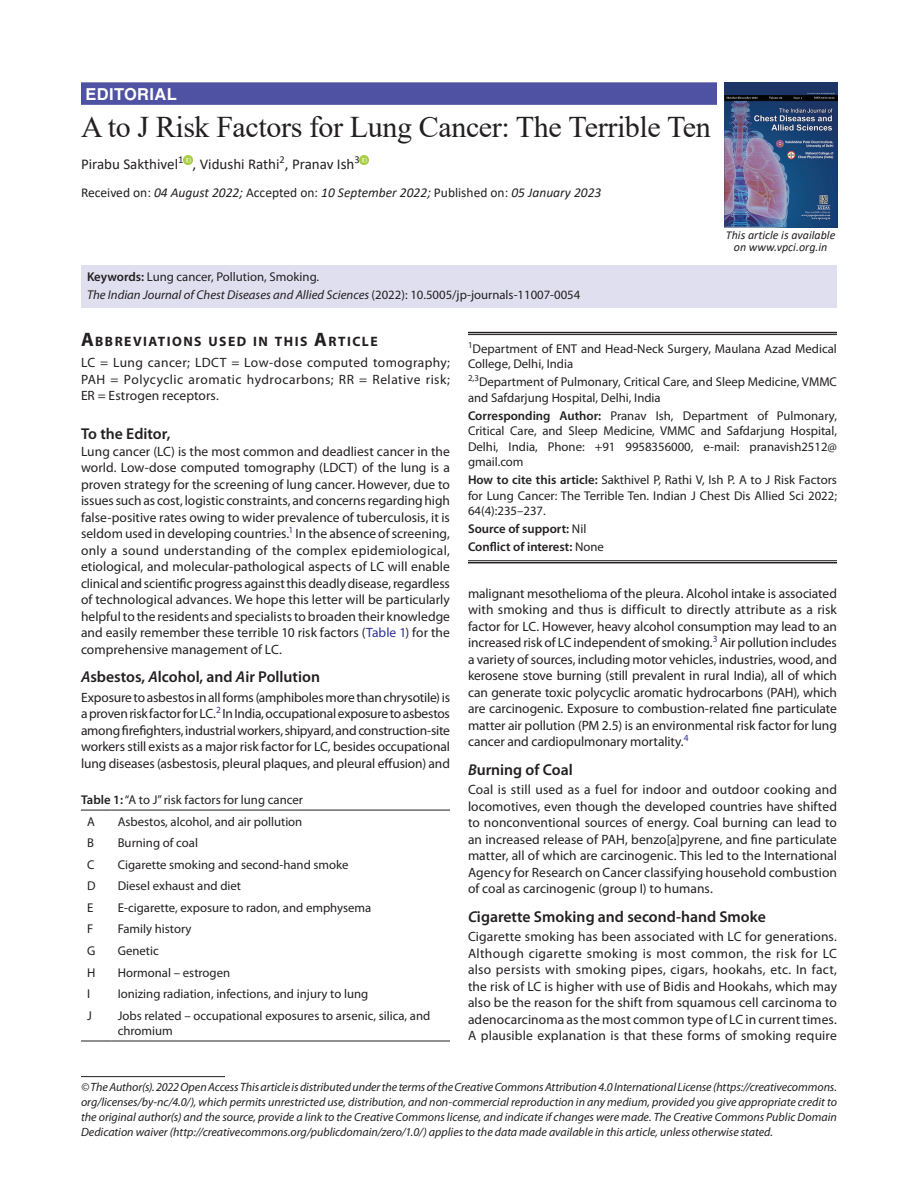
<style>
.page{position:relative;width:918px;height:1188px;background:#fff}
.page>*{position:absolute;margin:0;border:0;box-sizing:border-box;transform-origin:0 0}
.t1{font:30px "Times New Roman";letter-spacing:-.015em;color:#231f20}
.ArticleType{font:700 16.5px "Helvetica LT Std";letter-spacing:.025em;color:#fff}
.Head-2{font:600 15.75px "Myriad Pro";color:#231f20}
.Para-NoIndent{font:600 15.75px "Myriad Pro";color:#231f20}
.AuthorName{font:15px "Calibri";color:#231f20}
.Head-1{font:700 13.65px "Myriad Pro";letter-spacing:.105em;color:#231f20}
.Para-NoIndent-2{font:13.5px/16.5px "Myriad Pro";letter-spacing:.005em;color:#231f20;text-align:justify}
.ArticleDate{font:italic 13.5px "Calibri";color:#231f20}
.TableBody{font:12.75px/15.3px "Myriad Pro";color:#231f20}
.Corresponding_Author{font:12.75px/15.3px "Myriad Pro";color:#231f20;text-align:justify}
.How_to_Cite{font:12.75px/15.3px "Myriad Pro";color:#231f20;text-align:justify}
.Affiliation{font:12.75px/15.3px "Myriad Pro";color:#231f20}
.JT_DOI{font:italic 12.75px "Myriad Pro";color:#231f20}
.Affiliation-first{font:12.75px/15.3px "Myriad Pro";color:#231f20}
.Keywords{font:12.75px "Myriad Pro";color:#231f20}
.TableCaption{font:12.75px "Myriad Pro";color:#231f20}
.COI{font:600 12.75px "Myriad Pro";color:#231f20}
.Source{font:600 12.75px "Myriad Pro";color:#231f20}
.FootNote{font:italic 12px/15px "Myriad Pro";color:#231f20;text-align:justify}
.t2{font:italic 12px/12px "Calibri";color:#231f20;text-align:center}
.s1{font-style:normal}
.s2{font-weight:600}
.s3{font-size:19.5px}
.s4{color:#2e3092}
.s5{font-style:italic}
.s6{font-weight:400}
</style>
<div class="page">
<img style="left:724px;top:82px;width:113px;height:145px">
<hr style="left:81px;top:1076px;width:144px;height:1px;background:#231f20">
<div style="left:81px;top:82px;width:636px;height:23px;background:#4f51a2"></div>
<div style="left:81px;top:266px;width:756px;height:24px;background:#e0dfef"></div>
<div style="left:81px;top:284px;width:756px;height:24px;background:#e0dfef"></div>
<svg style="left:183px;top:156px;width:10px;height:9px"></svg>
<svg style="left:360px;top:156px;width:9px;height:9px"></svg>
<hr style="left:468px;top:332px;width:369px;height:1px;background:#231f20">
<hr style="left:468px;top:334px;width:369px;height:1px;background:#231f20">
<hr style="left:468px;top:560px;width:369px;height:1px;background:#231f20">
<hr style="left:468px;top:562px;width:369px;height:1px;background:#231f20">
<hr style="left:81px;top:810px;width:31px;height:1px;background:#231f20">
<hr style="left:112px;top:810px;width:338px;height:1px;background:#231f20">
<hr style="left:81px;top:1041px;width:31px;height:1px;background:#231f20">
<hr style="left:112px;top:1041px;width:338px;height:1px;background:#231f20">
<p class="ArticleType" style="left:86px;top:84px;width:93px">EDITORIAL</p>
<p class="t1" style="left:81px;top:106px;width:631px">A to J Risk Factors for Lung Cancer: The Terrible Ten</p>
<p class="AuthorName" style="left:81px;top:153px;width:280px">Pirabu Sakthivel<sup>1</sup> , Vidushi Rathi<sup>2</sup>, Pranav Ish<sup>3</sup></p>
<p class="ArticleDate" style="left:81px;top:183px;width:522px"><span class="s1">Received on:</span> 04 August 2022; <span class="s1">Accepted on:</span> 10 September 2022; <span class="s1">Published on:</span> 05 January 2023</p>
<p class="Keywords" style="left:87px;top:269px;width:234px"><span class="s2">Keywords:</span> Lung cancer, Pollution, Smoking.</p>
<p class="JT_DOI" style="left:87px;top:287px;width:495px">The Indian Journal of Chest Diseases and Allied Sciences <span class="s1">(2022): 10.5005/jp-journals-11007-0054</span></p>
<p class="t2" style="left:726px;top:228px;width:111px">This article is available on www.vpci.org.in</p>
<p class="Head-1" style="left:81px;top:333px;width:298px"><span class="s3">A</span>BBREVIATIONS USED IN THIS <span class="s3">A</span>RTICLE</p>
<p class="Para-NoIndent-2" style="left:81px;top:354px;width:371px">LC = Lung cancer; LDCT = Low-dose computed tomography; PAH = Polycyclic aromatic hydrocarbons; RR = Relative risk; ER = Estrogen receptors.</p>
<p class="Para-NoIndent" style="left:81px;top:424px;width:91px">To the Editor,</p>
<p class="Para-NoIndent-2" style="left:81px;top:443px;width:371px">Lung cancer (LC) is the most common and deadliest cancer in the world. Low-dose computed tomography (LDCT) of the lung is a proven strategy for the screening of lung cancer. However, due to issues such as cost, logistic constraints, and concerns regarding high false-positive rates owing to wider prevalence of tuberculosis, it is seldom used in developing countries.<sup>1</sup> In the absence of screening, only a sound understanding of the complex epidemiological, etiological, and molecular-pathological aspects of LC will enable clinical and scientific progress against this deadly disease, regardless of technological advances. We hope this letter will be particularly helpful to the residents and specialists to broaden their knowledge and easily remember these terrible 10 risk factors (<span class="s4">Table 1</span>) for the comprehensive management of LC.</p>
<p class="Head-2" style="left:81px;top:667px;width:241px"><span class="s5">A</span>sbestos, <span class="s5">A</span>lcohol, and <span class="s5">A</span>ir Pollution</p>
<p class="Para-NoIndent-2" style="left:81px;top:689px;width:371px">Exposure to asbestos in all forms (amphiboles more than chrysotile) is a proven risk factor for LC.<sup>2</sup> In India, occupational exposure to asbestos among firefighters, industrial workers, shipyard, and construction-site workers still exists as a major risk factor for LC, besides occupational lung diseases (asbestosis, pleural plaques, and pleural effusion) and</p>
<p class="TableCaption" style="left:81px;top:792px;width:223px"><span class="s2">Table 1:</span> “A to J” risk factors for lung cancer</p>
<p class="TableBody" style="left:87px;top:814px;width:9px">A</p>
<p class="TableBody" style="left:118px;top:814px;width:186px">Asbestos, alcohol, and air pollution</p>
<p class="TableBody" style="left:87px;top:835px;width:8px">B</p>
<p class="TableBody" style="left:118px;top:835px;width:82px">Burning of coal</p>
<p class="TableBody" style="left:87px;top:857px;width:9px">C</p>
<p class="TableBody" style="left:118px;top:857px;width:232px">Cigarette smoking and second-hand smoke</p>
<p class="TableBody" style="left:87px;top:878px;width:10px">D</p>
<p class="TableBody" style="left:118px;top:878px;width:125px">Diesel exhaust and diet</p>
<p class="TableBody" style="left:87px;top:900px;width:8px">E</p>
<p class="TableBody" style="left:118px;top:900px;width:255px">E-cigarette, exposure to radon, and emphysema</p>
<p class="TableBody" style="left:87px;top:921px;width:8px">F</p>
<p class="TableBody" style="left:118px;top:921px;width:75px">Family history</p>
<p class="TableBody" style="left:87px;top:943px;width:10px">G</p>
<p class="TableBody" style="left:118px;top:943px;width:43px">Genetic</p>
<p class="TableBody" style="left:87px;top:964px;width:10px">H</p>
<p class="TableBody" style="left:118px;top:964px;width:114px">Hormonal – estrogen</p>
<p class="TableBody" style="left:87px;top:986px;width:5px">I</p>
<p class="TableBody" style="left:118px;top:986px;width:252px">Ionizing radiation, infections, and injury to lung</p>
<p class="TableBody" style="left:87px;top:1008px;width:6px">J</p>
<p class="TableBody" style="left:118px;top:1008px;width:314px">Jobs related – occupational exposures to arsenic, silica, and chromium</p>
<p class="Affiliation-first" style="left:468px;top:341px;width:371px"><sup>1</sup>Department of ENT and Head-Neck Surgery, Maulana Azad Medical<br>College, Delhi, India</p>
<p class="Affiliation" style="left:468px;top:374px;width:370px"><sup>2,3</sup>Department of Pulmonary, Critical Care, and Sleep Medicine, VMMC and Safdarjung Hospital, Delhi, India</p>
<p class="Corresponding_Author" style="left:468px;top:408px;width:371px"><span class="s2">Corresponding Author:</span> Pranav Ish, Department of Pulmonary, Critical Care, and Sleep Medicine, VMMC and Safdarjung Hospital, Delhi, India, Phone: +91 9958356000, e-mail: pranavish2512@ gmail.com</p>
<p class="How_to_Cite" style="left:468px;top:472px;width:371px"><span class="s2">How to cite this article:</span> Sakthivel P, Rathi V, Ish P. A to J Risk Factors for Lung Cancer: The Terrible Ten. Indian J Chest Dis Allied Sci 2022; 64(4):235–237.</p>
<p class="Source" style="left:468px;top:521px;width:120px">Source of support: <span class="s6">Nil</span></p>
<p class="COI" style="left:468px;top:539px;width:137px">Conflict of interest: <span class="s6">None</span></p>
<p class="Para-NoIndent-2" style="left:468px;top:585px;width:371px">malignant mesothelioma of the pleura. Alcohol intake is associated with smoking and thus is difficult to directly attribute as a risk factor for LC. However, heavy alcohol consumption may lead to an increased risk of LC independent of smoking.<sup>3</sup> Air pollution includes a variety of sources, including motor vehicles, industries, wood, and kerosene stove burning (still prevalent in rural India), all of which can generate toxic polycyclic aromatic hydrocarbons (PAH), which are carcinogenic. Exposure to combustion-related fine particulate matter air pollution (PM 2.5) is an environmental risk factor for lung cancer and cardiopulmonary mortality.<sup>4</sup></p>
<p class="Head-2" style="left:468px;top:760px;width:106px"><span class="s5">B</span>urning of Coal</p>
<p class="Para-NoIndent-2" style="left:468px;top:781px;width:371px">Coal is still used as a fuel for indoor and outdoor cooking and locomotives, even though the developed countries have shifted to nonconventional sources of energy. Coal burning can lead to an increased release of PAH, benzo[a]pyrene, and fine particulate matter, all of which are carcinogenic. This led to the International Agency for Research on Cancer classifying household combustion of coal as carcinogenic (group I) to humans.</p>
<p class="Head-2" style="left:468px;top:907px;width:299px"><span class="s5">C</span>igarette Smoking and second-hand Smoke</p>
<p class="Para-NoIndent-2" style="left:468px;top:928px;width:371px">Cigarette smoking has been associated with LC for generations.<br>Although cigarette smoking is most common, the risk for LC also persists with smoking pipes, cigars, hookahs, etc. In fact, the risk of LC is higher with use of Bidis and Hookahs, which may also be the reason for the shift from squamous cell carcinoma to adenocarcinoma as the most common type of LC in current times.<br>A plausible explanation is that these forms of smoking require</p>
<p class="FootNote" style="left:81px;top:1079px;width:758px">© The Author(s). 2022 Open Access This article is distributed under the terms of the Creative Commons Attribution 4.0 International License (https://creativecommons. org/licenses/by-nc/4.0/), which permits unrestricted use, distribution, and non-commercial reproduction in any medium, provided you give appropriate credit to the original author(s) and the source, provide a link to the Creative Commons license, and indicate if changes were made. The Creative Commons Public Domain Dedication waiver (http://creativecommons.org/publicdomain/zero/1.0/) applies to the data made available in this article, unless otherwise stated.</p>
</div>
